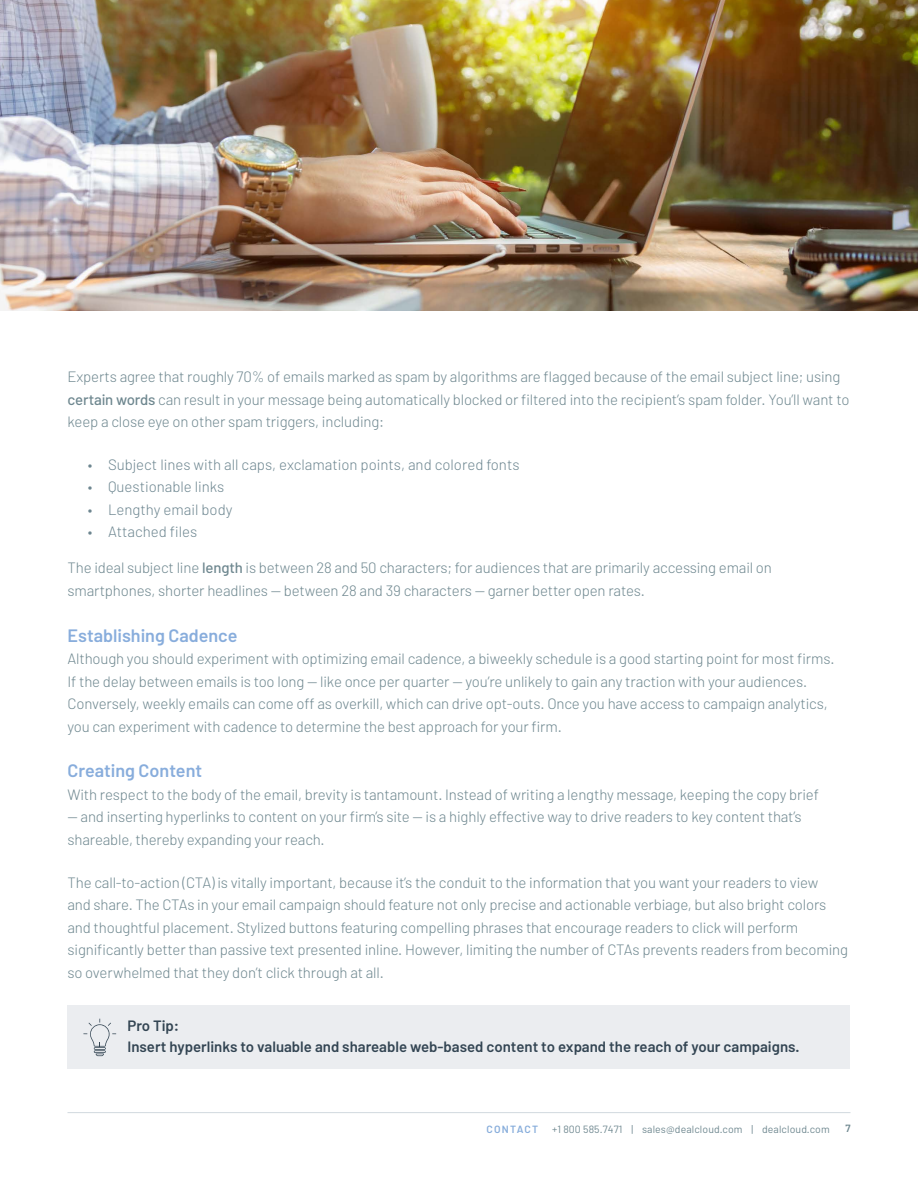
<style>
.page{position:relative;width:918px;height:1188px;background:#fff}
.page>*{position:absolute;margin:0;border:0;box-sizing:border-box;transform-origin:0 0}
.t1{font:600 18px "Barlow";color:#88addc}
.t2{font:300 15px/22.5px "Barlow";letter-spacing:-.01em;color:#6e878f}
.t3{font:300 15px "Barlow";color:#6d8690}
.t4{font:600 15px/21px "Barlow";color:#334553}
.t5{font:10.5px "Barlow";letter-spacing:.01em;color:#6e878f}
.t6{font:600 10.5px "Barlow";color:#6e878f}
.s1{font-weight:500}
.s2{font-weight:600;color:#87addb}
</style>
<div class="page">
<hr style="left:68px;top:1112px;width:782px;height:1px;background:#d1d9de">
<img style="left:0;top:0;width:918px;height:310px">
<div style="left:68px;top:1005px;width:782px;height:64px;background:#ebedf0"></div>
<svg style="left:83px;top:1019px;width:33px;height:37px"></svg>
<p class="t2" style="left:68px;top:365px;width:783px">Experts agree that roughly 70% of emails marked as spam by algorithms are flagged because of the email subject line; using <span class="s1">certain words</span> can result in your message being automatically blocked or filtered into the recipient’s spam folder. You’ll want to keep a close eye on other spam triggers, including:</p>
<p class="t3" style="left:88px;top:455px;width:433px">• Subject lines with all caps, exclamation points, and colored fonts</p>
<p class="t3" style="left:88px;top:478px;width:138px">• Questionable links</p>
<p class="t3" style="left:88px;top:500px;width:146px">• Lengthy email body</p>
<p class="t3" style="left:88px;top:523px;width:111px">• Attached files</p>
<p class="t2" style="left:68px;top:556px;width:706px">The ideal subject line <span class="s1">length</span> is between 28 and 50 characters; for audiences that are primarily accessing email on smartphones, shorter headlines — between 28 and 39 characters — garner better open rates.</p>
<p class="t1" style="left:68px;top:624px;width:172px">Establishing Cadence</p>
<p class="t2" style="left:68px;top:647px;width:769px">Although you should experiment with optimizing email cadence, a biweekly schedule is a good starting point for most firms.<br>If the delay between emails is too long — like once per quarter — you’re unlikely to gain any traction with your audiences.<br>Conversely, weekly emails can come off as overkill, which can drive opt-outs. Once you have access to campaign analytics, you can experiment with cadence to determine the best approach for your firm.</p>
<p class="t1" style="left:68px;top:760px;width:136px">Creating Content</p>
<p class="t2" style="left:68px;top:783px;width:753px">With respect to the body of the email, brevity is tantamount. Instead of writing a lengthy message, keeping the copy brief</p>
<p class="t2" style="left:68px;top:805px;width:736px">— and inserting hyperlinks to content on your firm’s site — is a highly effective way to drive readers to key content that’s shareable, thereby expanding your reach.</p>
<p class="t2" style="left:68px;top:871px;width:782px">The call-to-action (CTA) is vitally important, because it’s the conduit to the information that you want your readers to view<br>and share. The CTAs in your email campaign should feature not only precise and actionable verbiage, but also bright colors and thoughtful placement. Stylized buttons featuring compelling phrases that encourage readers to click will perform significantly better than passive text presented inline. However, limiting the number of CTAs prevents readers from becoming so overwhelmed that they don’t click through at all.</p>
<p class="t4" style="left:127px;top:1015px;width:674px">Pro Tip:<br>Insert hyperlinks to valuable and shareable web-based content to expand the reach of your campaigns.</p>
<p class="t5" style="left:486px;top:1122px;width:345px"><span class="s2">CONTACT</span> +1 800 585.7471 | sales@dealcloud.com | dealcloud.com</p>
<p class="t6" style="left:845px;top:1121px;width:7px">7</p>
</div>
